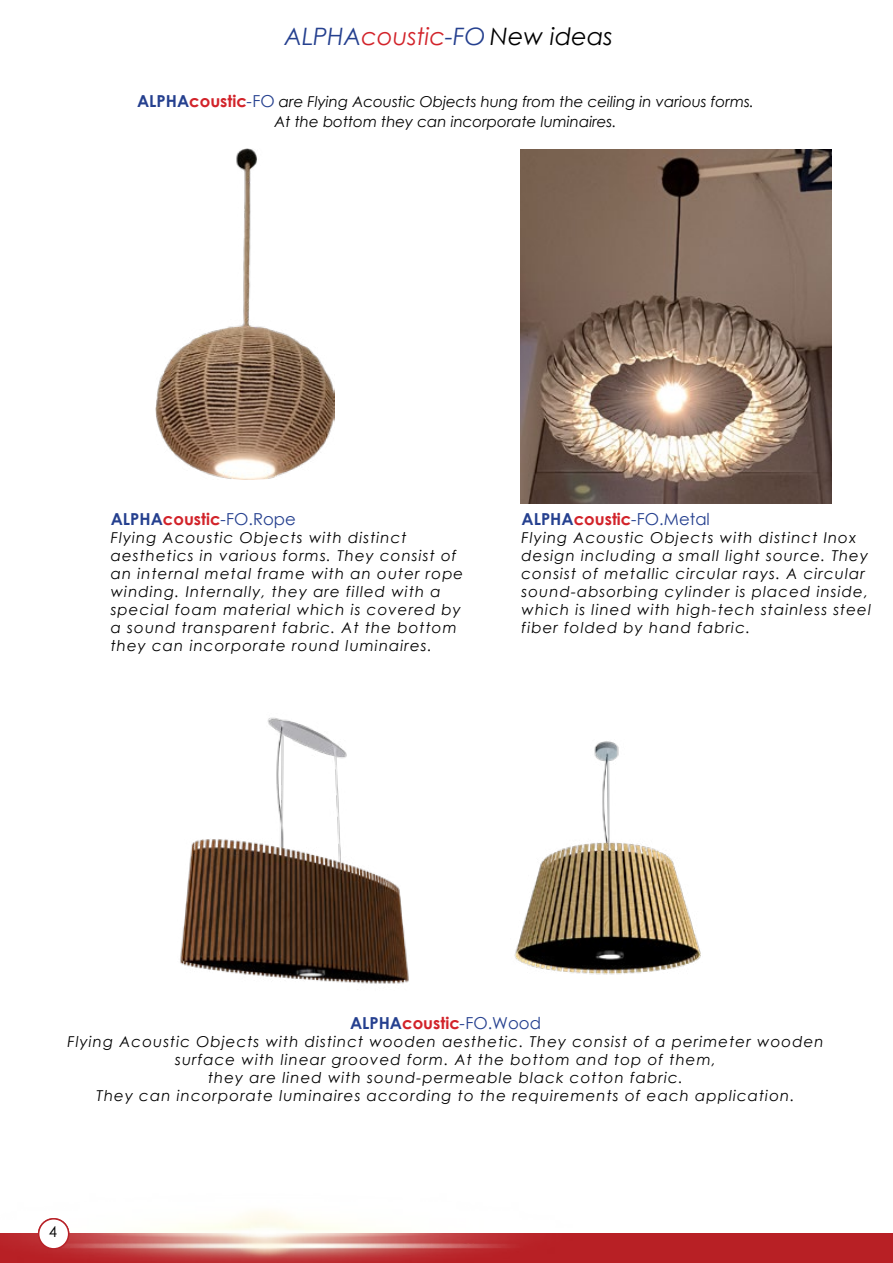
<style>
.page{position:relative;width:893px;height:1263px;background:#fff}
.page>*{position:absolute;margin:0;border:0;box-sizing:border-box;transform-origin:0 0}
.t1{font:italic 24px "Century Gothic";color:#25408f}
.t2{font:700 16.5px "Century Gothic";color:#d2232a}
.t3{font:16.5px "Century Gothic";color:#25408f}
.t4{font:italic 15px/18px "Century Gothic";letter-spacing:.07em;color:#000}
.t5{font:italic 15px/19.8px "Century Gothic";color:#000;text-align:center}
.t6{font:15px "Century Gothic";color:#000}
.s1{color:#d2232a}
.s2{color:#000}
.s3{font-weight:700;font-style:normal;font-size:16.5px;color:#25408f}
.s4{font-weight:700;font-style:normal;font-size:16.5px;color:#d2232a}
.s5{font-size:16.5px;color:#25408f}
.s6{font-style:normal;font-size:16.5px;color:#25408f}
.s7{color:#25408f}
.s8{font-weight:400;font-style:italic;color:#25408f}
.s9{font-weight:400;color:#25408f}
.s10{font-weight:700}
.s11{font-weight:700;color:#d2232a}
.s12{font-style:italic}
</style>
<div class="page">
<div style="left:0;top:1233px;width:893px;height:30px;background:#b82025"></div>
<img style="left:180px;top:717px;width:229px;height:267px">
<img style="left:156px;top:149px;width:178px;height:330px">
<img style="left:17px;top:1211px;width:497px;height:52px">
<div style="left:39px;top:1219px;width:30px;height:30px;background:#fff;border-radius:50%"></div>
<div style="left:38px;top:1218px;width:31px;height:31px;border:2px solid #b82127;border-radius:50%"></div>
<img style="left:521px;top:150px;width:310px;height:354px">
<img style="left:514px;top:741px;width:187px;height:234px">
<h1 class="t1" style="left:284px;top:20px;width:330px">ALPHA<span class="s1">coustic</span>-FO <span class="s2">New ideas</span></h1>
<p class="t5" style="left:137px;top:91px;width:618px"><span class="s3">ALPHA</span><span class="s4">coustic</span><span class="s5">-</span><span class="s6">FO</span> are Flying Acoustic Objects hung from the ceiling in various forms.<br>Αt the bottom they can incorporate luminaires.</p>
<p class="t2" style="left:111px;top:507px;width:187px"><span class="s7">ALPHA</span>coustic<span class="s8">-</span><span class="s9">FO.Rope</span></p>
<p class="t4" style="left:111px;top:529px;width:354px">Flying Acoustic Objects with distinct aesthetics in various forms. They consist of an internal metal frame with an outer rope winding. Internally, they are filled with a special foam material which is covered by a sound transparent fabric. Αt the bottom they can incorporate round luminaires.</p>
<p class="t3" style="left:522px;top:507px;width:190px"><span class="s10">ALPHA</span><span class="s11">coustic</span><span class="s12">-</span>FO.Metal</p>
<p class="t4" style="left:522px;top:528px;width:351px">Flying Acoustic Objects with distinct Inox design including a small light source. They consist of metallic circular rays. A circular sound-absorbing cylinder is placed inside, which is lined with high-tech stainless steel fiber folded by hand fabric.</p>
<p class="t2" style="left:350px;top:1010px;width:193px"><span class="s7">ALPHA</span>coustic<span class="s8">-</span><span class="s9">FO.Wood</span></p>
<p class="t4" style="left:67px;top:1032px;width:758px;text-align:center">Flying Acoustic Objects with distinct wooden aesthetic. They consist of a perimeter wooden surface with linear grooved form. At the bottom and top of them,<br>they are lined with sound-permeable black cotton fabric.<br>They can incorporate luminaires according to the requirements of each application.</p>
<p class="t6" style="left:49px;top:1221px;width:10px">4</p>
</div>
